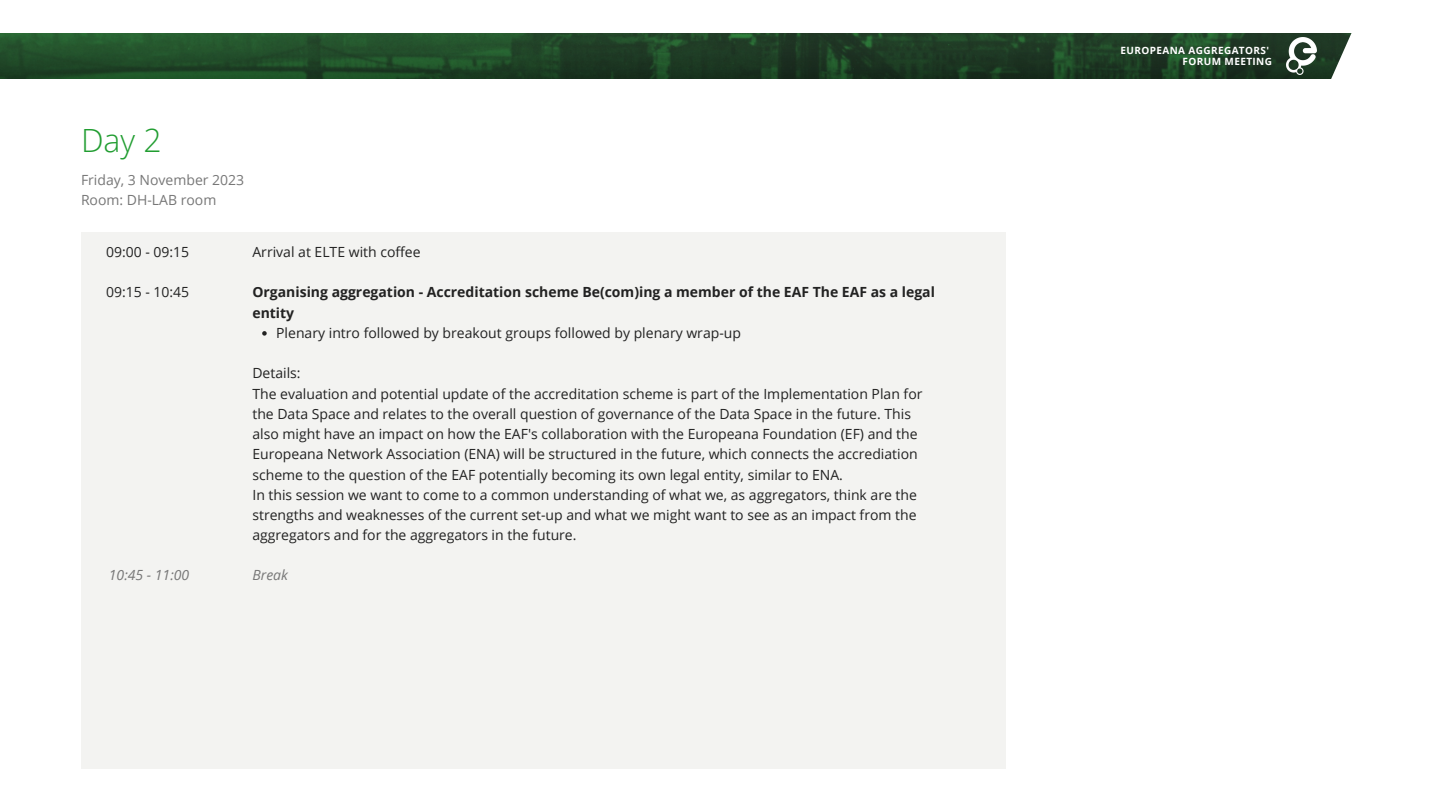
<style>
.page{position:relative;width:1440px;height:810px;background:#fff}
.page>*{position:absolute;margin:0;border:0;box-sizing:border-box;transform-origin:0 0}
.t1{font:300 32px "Open Sans";color:#219d31}
.t2{font:14px/20.2px "Open Sans";color:#222}
.t3{font:700 14px/20.2px "Open Sans";color:#222}
.t4{font:14px "Open Sans";color:#777}
.t5{font:italic 14px "Open Sans";color:#777}
.t6{font:700 10px "Open Sans";letter-spacing:.04em;color:#fff}
</style>
<div class="page">
<div style="left:81px;top:232px;width:925px;height:537px;background:#f1f1ee"></div>
<svg style="left:262px;top:331px;width:5px;height:5px"></svg>
<img style="left:0;top:34px;width:1317px;height:45px">
<img style="left:1287px;top:38px;width:30px;height:36px">
<svg style="left:1317px;top:33px;width:35px;height:46px"></svg>
<p class="t1" style="left:81px;top:118px;width:82px">Day 2</p>
<p class="t4" style="left:81px;top:171px;width:165px">Friday, 3 November 2023</p>
<p class="t4" style="left:81px;top:190px;width:137px">Room: DH-LAB room</p>
<p class="t2" style="left:106px;top:242px;width:85px">09:00 - 09:15</p>
<p class="t2" style="left:252px;top:242px;width:170px">Arrival at ELTE with coffee</p>
<p class="t2" style="left:106px;top:282px;width:85px">09:15 - 10:45</p>
<p class="t2" style="left:276px;top:322px;width:466px">Plenary intro followed by breakout groups followed by plenary wrap-up</p>
<p class="t3" style="left:252px;top:282px;width:684px">Organising aggregation - Accreditation scheme Be(com)ing a member of the EAF The EAF as a legal entity</p>
<p class="t2" style="left:252px;top:363px;width:50px">Details:</p>
<p class="t2" style="left:252px;top:383px;width:672px">The evaluation and potential update of the accreditation scheme is part of the Implementation Plan for the Data Space and relates to the overall question of governance of the Data Space in the future. This also might have an impact on how the EAF's collaboration with the Europeana Foundation (EF) and the Europeana Network Association (ENA) will be structured in the future, which connects the accrediation scheme to the question of the EAF potentially becoming its own legal entity, similar to ENA.</p>
<p class="t2" style="left:252px;top:484px;width:666px;text-align:justify">In this session we want to come to a common understanding of what we, as aggregators, think are the strengths and weaknesses of the current set-up and what we might want to see as an impact from the aggregators and for the aggregators in the future.</p>
<p class="t5" style="left:109px;top:565px;width:82px">10:45 - 11:00</p>
<p class="t5" style="left:252px;top:565px;width:37px">Break</p>
<p class="t6" style="left:1121px;top:43px;width:150px">EUROPEANA AGGREGATORS'</p>
<p class="t6" style="left:1183px;top:54px;width:91px">FORUM MEETING</p>
</div>
